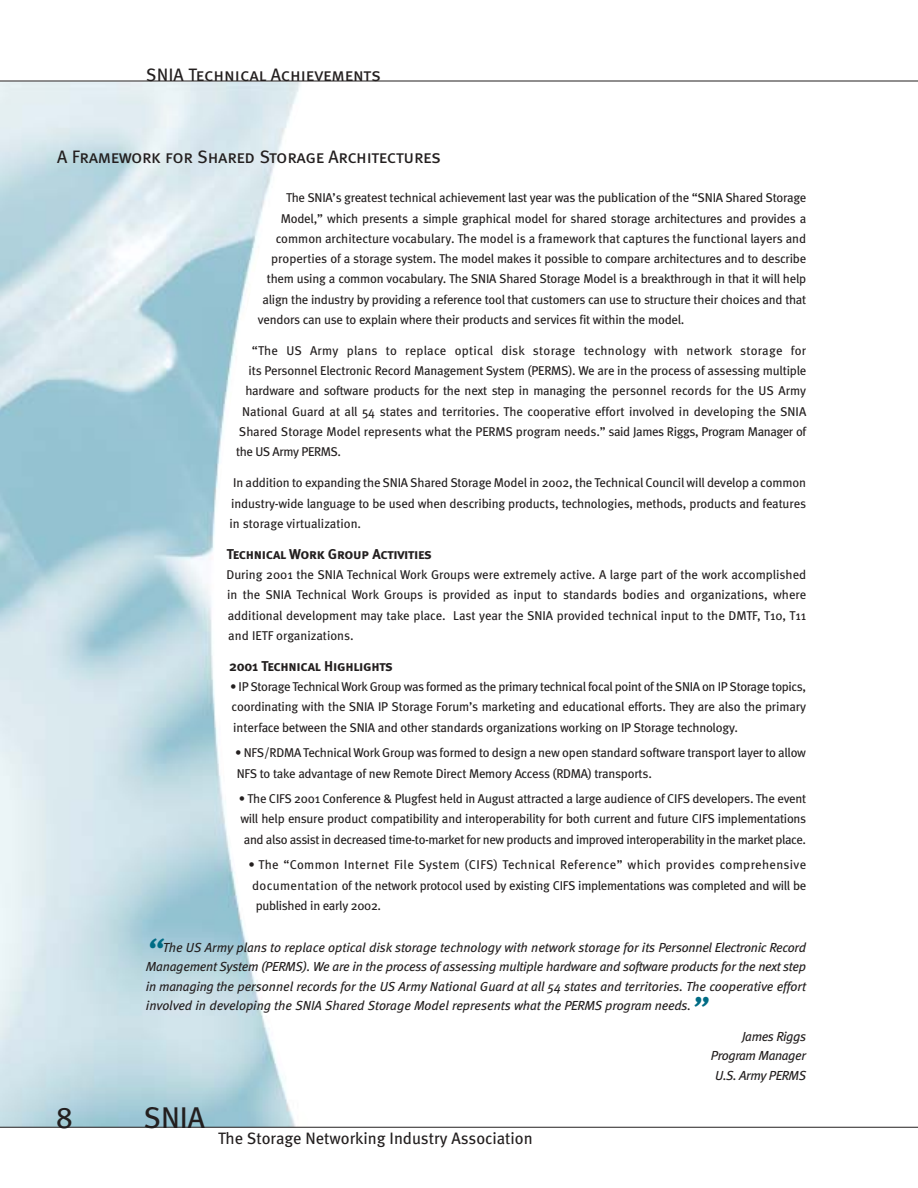
<style>
.page{position:relative;width:918px;height:1188px;background:#fff}
.page>*{position:absolute;margin:0;border:0;box-sizing:border-box;transform-origin:0 0}
.t1{font:italic 36px "Meta";color:#006c85}
.t2{font:30px "Meta";color:#231f1f}
.t3{font:18px "Meta Book Caps";letter-spacing:-.015em;color:#231f1f}
.t4{font:16.5px "Meta";color:#231f1f}
.t5{font:14.25px "Meta Bold Caps";letter-spacing:-.015em;color:#231f1f}
.t6{font:italic 13.2px/19.5px "Meta";letter-spacing:-.02em;color:#231f1f;text-align:justify}
.t7{font:12.75px/20.2px "Meta";letter-spacing:-.015em;color:#231f1f;text-align:justify}
.t8{font:12.75px "Meta";letter-spacing:.02em;color:#231f1f}
</style>
<div class="page">
<img style="left:0;top:82px;width:311px;height:1045px">
<hr style="left:0;top:81px;width:918px;height:1px;background:#231f1f">
<hr style="left:0;top:1127px;width:918px;height:1px;background:#231f1f">
<h3 class="t3" style="left:146px;top:65px;width:237px">SNIA Technical Achievements</h3>
<h3 class="t3" style="left:57px;top:146px;width:385px">A Framework for Shared Storage Architectures</h3>
<p class="t7" style="left:286px;top:189px;width:522px">The SNIA’s greatest technical achievement last year was the publication of the “SNIA Shared Storage</p>
<p class="t7" style="left:281px;top:210px;width:527px">Model,” which presents a simple graphical model for shared storage architectures and provides a</p>
<p class="t7" style="left:276px;top:230px;width:532px">common architecture vocabulary. The model is a framework that captures the functional layers and</p>
<p class="t7" style="left:271px;top:250px;width:537px">properties of a storage system. The model makes it possible to compare architectures and to describe</p>
<p class="t7" style="left:267px;top:270px;width:541px">them using a common vocabulary. The SNIA Shared Storage Model is a breakthrough in that it will help</p>
<p class="t7" style="left:262px;top:291px;width:545px">align the industry by providing a reference tool that customers can use to structure their choices and that</p>
<p class="t7" style="left:258px;top:311px;width:428px">vendors can use to explain where their products and services fit within the model.</p>
<p class="t8" style="left:252px;top:346px;width:556px">“The US Army plans to replace optical disk storage technology with network storage for</p>
<p class="t7" style="left:249px;top:362px;width:559px">its Personnel Electronic Record Management System (PERMS). We are in the process of assessing multiple</p>
<p class="t7" style="left:245px;top:382px;width:562px">hardware and software products for the next step in managing the personnel records for the US Army</p>
<p class="t7" style="left:242px;top:403px;width:566px">National Guard at all 54 states and territories. The cooperative effort involved in developing the SNIA</p>
<p class="t7" style="left:239px;top:423px;width:569px">Shared Storage Model represents what the PERMS program needs.” said James Riggs, Program Manager of</p>
<p class="t7" style="left:236px;top:443px;width:107px">the US Army PERMS.</p>
<p class="t7" style="left:229px;top:474px;width:578px">In addition to expanding the SNIA Shared Storage Model in 2002, the Technical Council will develop a common industry-wide language to be used when describing products, technologies, methods, products and features in storage virtualization.</p>
<p class="t5" style="left:227px;top:546px;width:207px">Technical Work Group Activities</p>
<p class="t7" style="left:227px;top:566px;width:581px">During 2001 the SNIA Technical Work Groups were extremely active. A large part of the work accomplished in the SNIA Technical Work Groups is provided as input to standards bodies and organizations, where additional development may take place. Last year the SNIA provided technical input to the DMTF, T10, T11 and IETF organizations.</p>
<p class="t5" style="left:229px;top:658px;width:165px">2001 Technical Highlights</p>
<p class="t7" style="left:230px;top:678px;width:578px">• IP Storage Technical Work Group was formed as the primary technical focal point of the SNIA on IP Storage topics, coordinating with the SNIA IP Storage Forum’s marketing and educational efforts. They are also the primary interface between the SNIA and other standards organizations working on IP Storage technology.</p>
<p class="t7" style="left:235px;top:744px;width:572px">• NFS/RDMA Technical Work Group was formed to design a new open standard software transport layer to allow<br>NFS to take advantage of new Remote Direct Memory Access (RDMA) transports.</p>
<p class="t7" style="left:239px;top:790px;width:569px">• The CIFS 2001 Conference &amp; Plugfest held in August attracted a large audience of CIFS developers. The event will help ensure product compatibility and interoperability for both current and future CIFS implementations and also assist in decreased time-to-market for new products and improved interoperability in the market place.</p>
<p class="t7" style="left:248px;top:856px;width:559px">• The “Common Internet File System (CIFS) Technical Reference” which provides comprehensive documentation of the network protocol used by existing CIFS implementations was completed and will be published in early 2002.</p>
<h1 class="t1" style="left:146px;top:938px;width:18px">“</h1>
<p class="t6" style="left:146px;top:939px;width:662px;text-indent:17px">The US Army plans to replace optical disk storage technology with network storage for its Personnel Electronic Record Management System (PERMS). We are in the process of assessing multiple hardware and software products for the next step in managing the personnel records for the US Army National Guard at all 54 states and territories. The cooperative effort involved in developing the SNIA Shared Storage Model represents what the PERMS program needs.</p>
<h1 class="t1" style="left:691px;top:997px;width:18px">”</h1>
<h2 class="t2" style="left:56px;top:1107px;width:19px">8</h2>
<h2 class="t2" style="left:144px;top:1107px;width:63px">SNIA</h2>
<p class="t4" style="left:218px;top:1133px;width:316px">The Storage Networking Industry Association</p>
<p class="t6" style="left:711px;top:1028px;width:97px;text-align:right">James Riggs<br>Program Manager<br>U.S. Army PERMS</p>
</div>
